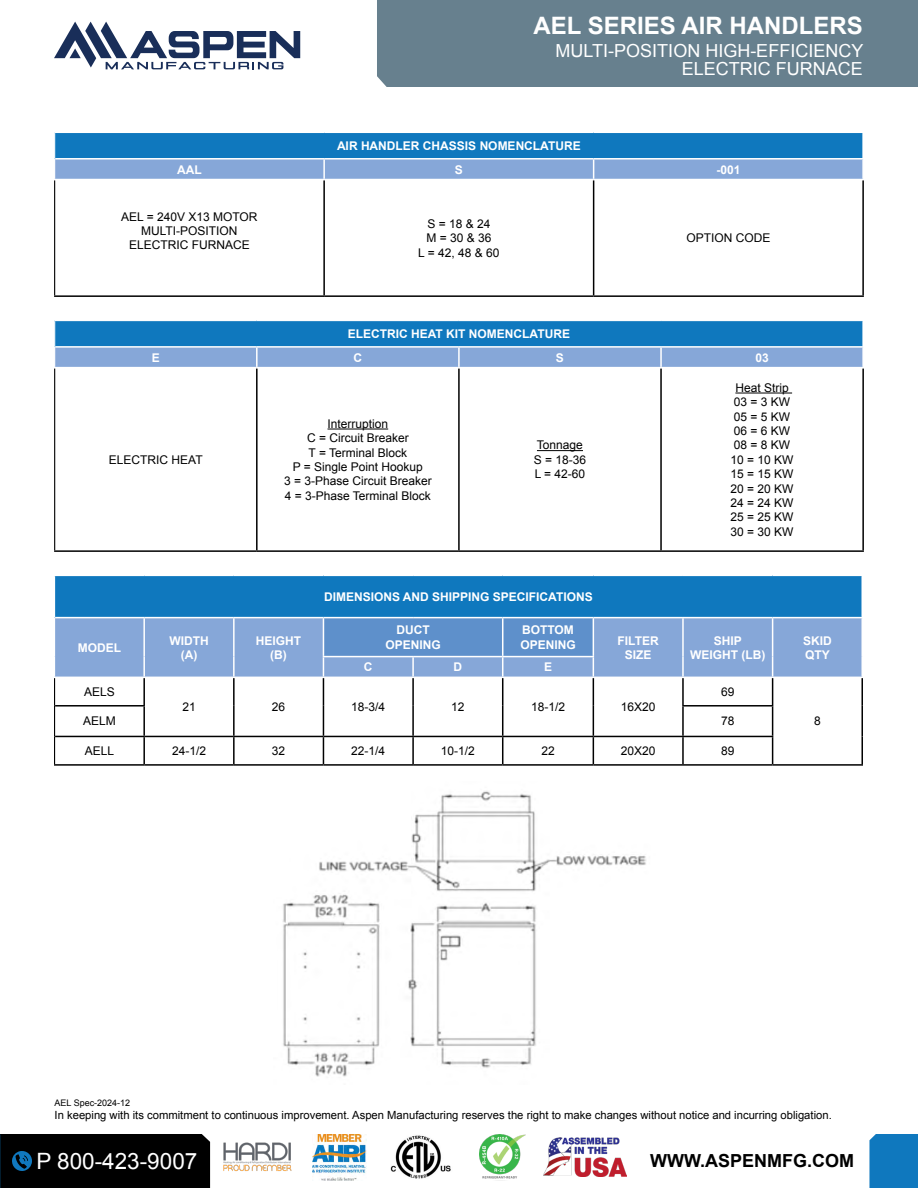
<style>
.page{position:relative;width:918px;height:1188px;background:#fff}
.page>*{position:absolute;margin:0;border:0;box-sizing:border-box;transform-origin:0 0}
.t1{font:700 24px "Arial";color:#fff}
.t2{font:22.5px "Arial";color:#fff}
.t3{font:18px/18px "Arial";color:#fff;text-align:right}
.t4{font:700 18px "Arial";color:#000}
.t5{font:12px/14.4px "Arial";color:#000;text-align:center}
.t6{font:700 12px/14.4px "Arial";color:#fff;text-align:center}
.t7{font:11.25px "Arial";color:#000}
.t8{font:9px "Arial";color:#000}
</style>
<div class="page">
<div style="left:377px;top:0;width:541px;height:87px;background:#67808e"></div>
<svg style="left:54px;top:22px;width:246px;height:47px"></svg>
<hr style="left:54px;top:180px;width:1px;height:115px;background:#000">
<hr style="left:54px;top:295px;width:270px;height:2px;background:#000">
<hr style="left:324px;top:295px;width:270px;height:2px;background:#000">
<hr style="left:323px;top:180px;width:2px;height:115px;background:#000">
<hr style="left:593px;top:180px;width:1px;height:115px;background:#000">
<hr style="left:862px;top:180px;width:2px;height:115px;background:#000">
<hr style="left:594px;top:295px;width:270px;height:2px;background:#000">
<svg style="left:54px;top:133px;width:809px;height:47px;background:#4e93cc"></svg>
<hr style="left:54px;top:368px;width:1px;height:182px;background:#000">
<hr style="left:54px;top:550px;width:203px;height:2px;background:#000">
<hr style="left:256px;top:368px;width:2px;height:182px;background:#000">
<hr style="left:458px;top:368px;width:2px;height:182px;background:#000">
<hr style="left:660px;top:368px;width:2px;height:182px;background:#000">
<hr style="left:862px;top:368px;width:2px;height:182px;background:#000">
<hr style="left:459px;top:550px;width:202px;height:2px;background:#000">
<hr style="left:661px;top:550px;width:203px;height:2px;background:#000">
<hr style="left:257px;top:550px;width:202px;height:2px;background:#000">
<svg style="left:54px;top:321px;width:809px;height:47px;background:#4e93cc"></svg>
<hr style="left:328px;top:429px;width:60px;height:1px;background:#000">
<hr style="left:537px;top:450px;width:46px;height:1px;background:#000">
<hr style="left:735px;top:393px;width:57px;height:1px;background:#000">
<div style="left:55px;top:576px;width:807px;height:42px;background:#0f78be"></div>
<div style="left:55px;top:618px;width:806px;height:59px;background:#86a7d8"></div>
<hr style="left:54px;top:706px;width:1px;height:30px;background:#000">
<svg style="left:54px;top:736px;width:1px;height:28px"></svg>
<hr style="left:55px;top:705px;width:90px;height:2px;background:#000">
<hr style="left:55px;top:736px;width:89px;height:1px;background:#000">
<hr style="left:144px;top:736px;width:90px;height:1px;background:#000">
<hr style="left:54px;top:764px;width:90px;height:2px;background:#000">
<hr style="left:144px;top:764px;width:90px;height:2px;background:#000">
<hr style="left:143px;top:678px;width:2px;height:27px;background:#000">
<hr style="left:233px;top:678px;width:2px;height:28px;background:#000">
<hr style="left:682px;top:678px;width:2px;height:27px;background:#000">
<hr style="left:143px;top:707px;width:2px;height:29px;background:#000">
<hr style="left:233px;top:706px;width:2px;height:30px;background:#000">
<hr style="left:412px;top:706px;width:2px;height:30px;background:#000">
<hr style="left:502px;top:706px;width:1px;height:30px;background:#000">
<hr style="left:593px;top:706px;width:1px;height:30px;background:#000">
<hr style="left:143px;top:737px;width:2px;height:27px;background:#000">
<hr style="left:233px;top:737px;width:2px;height:27px;background:#000">
<hr style="left:861px;top:678px;width:2px;height:28px;background:#000">
<hr style="left:323px;top:706px;width:1px;height:30px;background:#000">
<hr style="left:682px;top:707px;width:2px;height:29px;background:#000">
<hr style="left:861px;top:706px;width:2px;height:30px;background:#000">
<svg style="left:323px;top:737px;width:1px;height:27px"></svg>
<hr style="left:412px;top:737px;width:2px;height:27px;background:#000">
<svg style="left:502px;top:737px;width:1px;height:27px"></svg>
<hr style="left:593px;top:736px;width:90px;height:1px;background:#000">
<svg style="left:593px;top:737px;width:1px;height:27px"></svg>
<hr style="left:683px;top:736px;width:90px;height:1px;background:#000">
<hr style="left:682px;top:737px;width:2px;height:27px;background:#000">
<hr style="left:861px;top:736px;width:2px;height:28px;background:#000">
<hr style="left:593px;top:764px;width:90px;height:2px;background:#000">
<hr style="left:683px;top:764px;width:90px;height:2px;background:#000">
<hr style="left:773px;top:764px;width:90px;height:2px;background:#000">
<hr style="left:682px;top:705px;width:91px;height:2px;background:#000">
<hr style="left:234px;top:736px;width:89px;height:1px;background:#000">
<hr style="left:323px;top:736px;width:90px;height:1px;background:#000">
<hr style="left:413px;top:736px;width:90px;height:1px;background:#000">
<hr style="left:503px;top:736px;width:90px;height:1px;background:#000">
<hr style="left:234px;top:764px;width:89px;height:2px;background:#000">
<hr style="left:323px;top:764px;width:90px;height:2px;background:#000">
<hr style="left:413px;top:764px;width:90px;height:2px;background:#000">
<hr style="left:503px;top:764px;width:90px;height:2px;background:#000">
<svg style="left:54px;top:676px;width:1px;height:30px"></svg>
<hr style="left:54px;top:677px;width:90px;height:1px;background:#fff">
<hr style="left:861px;top:576px;width:2px;height:41px;background:#fff">
<hr style="left:55px;top:617px;width:89px;height:1px;background:#fff">
<hr style="left:144px;top:617px;width:90px;height:1px;background:#fff">
<hr style="left:143px;top:618px;width:2px;height:39px;background:#fff">
<hr style="left:234px;top:617px;width:89px;height:1px;background:#fff">
<hr style="left:233px;top:618px;width:2px;height:39px;background:#fff">
<hr style="left:323px;top:617px;width:90px;height:1px;background:#fff">
<hr style="left:413px;top:617px;width:90px;height:1px;background:#fff">
<hr style="left:503px;top:617px;width:90px;height:1px;background:#fff">
<hr style="left:593px;top:617px;width:90px;height:1px;background:#fff">
<hr style="left:683px;top:617px;width:90px;height:1px;background:#fff">
<hr style="left:682px;top:618px;width:2px;height:39px;background:#fff">
<hr style="left:773px;top:617px;width:90px;height:1px;background:#fff">
<hr style="left:772px;top:618px;width:1px;height:39px;background:#fff">
<hr style="left:143px;top:657px;width:2px;height:20px;background:#fff">
<hr style="left:233px;top:657px;width:2px;height:20px;background:#fff">
<svg style="left:323px;top:618px;width:271px;height:88px"></svg>
<hr style="left:682px;top:657px;width:2px;height:20px;background:#fff">
<svg style="left:772px;top:657px;width:1px;height:107px"></svg>
<div style="left:869px;top:1134px;width:49px;height:54px;background:#0f78be"></div>
<div style="left:0;top:1134px;width:210px;height:54px;background:#000"></div>
<img style="left:543px;top:1138px;width:84px;height:38px">
<img style="left:480px;top:1135px;width:45px;height:44px">
<img style="left:390px;top:1135px;width:61px;height:44px">
<img style="left:312px;top:1134px;width:54px;height:46px">
<img style="left:223px;top:1142px;width:69px;height:30px">
<img style="left:283px;top:791px;width:363px;height:286px">
<h1 class="t1" style="left:534px;top:10px;width:331px">AEL SERIES AIR HANDLERS</h1>
<h3 class="t3" style="left:556px;top:41px;width:309px">MULTI-POSITION HIGH-EFFICIENCY<br>ELECTRIC FURNACE</h3>
<p class="t6" style="left:337px;top:139px;width:245px">AIR HANDLER CHASSIS NOMENCLATURE</p>
<p class="t6" style="left:177px;top:163px;width:26px">AAL</p>
<p class="t6" style="left:455px;top:163px;width:10px">S</p>
<p class="t6" style="left:716px;top:163px;width:26px">-001</p>
<p class="t5" style="left:121px;top:209px;width:138px">AEL = 240V X13 MOTOR<br>MULTI-POSITION<br>ELECTRIC FURNACE</p>
<p class="t5" style="left:418px;top:217px;width:83px">S = 18 &amp; 24<br>M = 30 &amp; 36<br>L = 42, 48 &amp; 60</p>
<p class="t5" style="left:686px;top:231px;width:86px">OPTION CODE</p>
<p class="t6" style="left:348px;top:327px;width:224px">ELECTRIC HEAT KIT NOMENCLATURE</p>
<p class="t6" style="left:152px;top:351px;width:10px">E</p>
<p class="t6" style="left:354px;top:351px;width:10px">C</p>
<p class="t6" style="left:556px;top:351px;width:10px">S</p>
<p class="t6" style="left:755px;top:351px;width:15px">03</p>
<p class="t5" style="left:109px;top:452px;width:95px">ELECTRIC HEAT</p>
<p class="t5" style="left:284px;top:416px;width:149px">Interruption<br>C = Circuit Breaker<br>T = Terminal Block<br>P = Single Point Hookup<br>3 = 3-Phase Circuit Breaker<br>4 = 3-Phase Terminal Block</p>
<p class="t5" style="left:534px;top:438px;width:54px;text-align:left">Tonnage<br>S = 18-36<br>L = 42-60</p>
<p class="t6" style="left:324px;top:590px;width:270px">DIMENSIONS AND SHIPPING SPECIFICATIONS</p>
<p class="t5" style="left:731px;top:380px;width:65px">Heat Strip<br>03 = 3 KW<br>05 = 5 KW<br>06 = 6 KW<br>08 = 8 KW<br>10 = 10 KW<br>15 = 15 KW<br>20 = 20 KW<br>24 = 24 KW<br>25 = 25 KW<br>30 = 30 KW</p>
<p class="t6" style="left:78px;top:641px;width:45px">MODEL</p>
<p class="t6" style="left:169px;top:634px;width:41px">WIDTH (A)</p>
<p class="t6" style="left:256px;top:634px;width:47px">HEIGHT (B)</p>
<p class="t6" style="left:385px;top:623px;width:57px">DUCT<br>OPENING</p>
<p class="t6" style="left:520px;top:623px;width:57px;text-align:left">BOTTOM<br>OPENING</p>
<p class="t6" style="left:618px;top:634px;width:43px">FILTER<br>SIZE</p>
<p class="t6" style="left:690px;top:634px;width:77px">SHIP<br>WEIGHT (LB)</p>
<p class="t6" style="left:803px;top:634px;width:30px;text-align:left">SKID<br>QTY</p>
<p class="t6" style="left:364px;top:660px;width:10px">C</p>
<p class="t6" style="left:454px;top:660px;width:10px">D</p>
<p class="t6" style="left:544px;top:660px;width:10px">E</p>
<p class="t5" style="left:84px;top:685px;width:32px">AELS</p>
<p class="t5" style="left:182px;top:700px;width:15px">21</p>
<p class="t5" style="left:272px;top:700px;width:15px">26</p>
<p class="t5" style="left:351px;top:700px;width:36px">18-3/4</p>
<p class="t5" style="left:451px;top:700px;width:15px">12</p>
<p class="t5" style="left:531px;top:700px;width:36px">18-1/2</p>
<p class="t5" style="left:621px;top:700px;width:36px">16X20</p>
<p class="t5" style="left:721px;top:685px;width:15px">69</p>
<p class="t5" style="left:83px;top:714px;width:34px">AELM</p>
<p class="t5" style="left:721px;top:714px;width:15px">78</p>
<p class="t5" style="left:814px;top:714px;width:8px">8</p>
<p class="t5" style="left:85px;top:744px;width:31px">AELL</p>
<p class="t5" style="left:172px;top:744px;width:36px">24-1/2</p>
<p class="t5" style="left:272px;top:744px;width:15px">32</p>
<p class="t5" style="left:351px;top:744px;width:36px">22-1/4</p>
<p class="t5" style="left:441px;top:744px;width:36px">10-1/2</p>
<p class="t5" style="left:541px;top:744px;width:15px">22</p>
<p class="t5" style="left:621px;top:744px;width:36px">20X20</p>
<p class="t5" style="left:721px;top:744px;width:15px">89</p>
<p class="t8" style="left:55px;top:1097px;width:77px">AEL Spec-2024-12</p>
<p class="t7" style="left:55px;top:1108px;width:779px">In keeping with its commitment to continuous improvement. Aspen Manufacturing reserves the right to make changes without notice and incurring obligation.</p>
<h2 class="t2" style="left:36px;top:1147px;width:162px">P 800-423-9007</h2>
<h3 class="t4" style="left:650px;top:1149px;width:205px">WWW.ASPENMFG.COM</h3>
</div>
